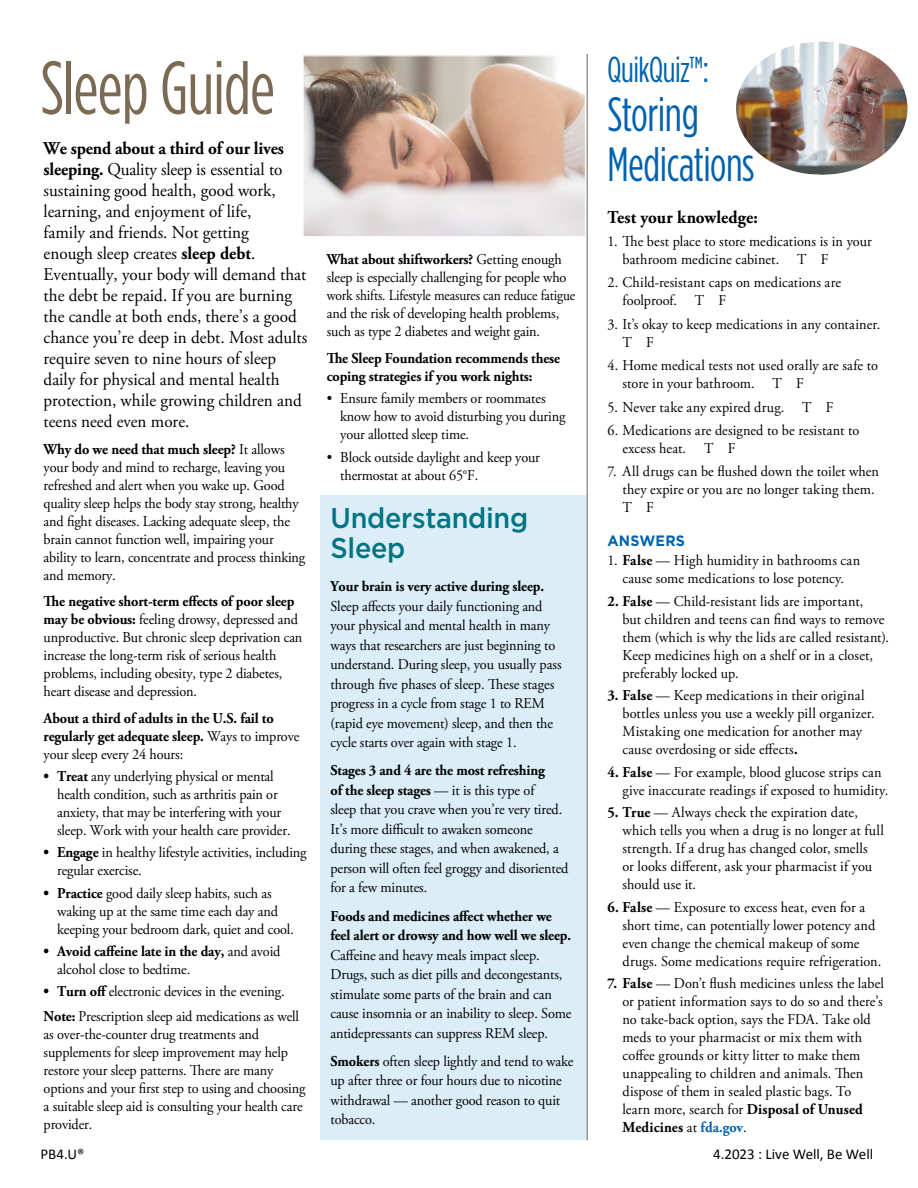
<style>
.page{position:relative;width:918px;height:1188px;background:#fff}
.page>*{position:absolute;margin:0;border:0;box-sizing:border-box;transform-origin:0 0}
.Main_Body_Text_HOPE{font:75px "Gotham Condensed";letter-spacing:-.015em;color:#7c6a55;scale:.95 1}
.Subhead_HOPE__sans_s{font:48px/49.5px "Gotham Condensed";letter-spacing:-.01em;color:#0061af;scale:.95 1}
.Subhead_HOPE__sans_s-2{font:36px "Gotham Condensed";letter-spacing:-.02em;color:#0061af;scale:.95 1}
.t1{font:500 28.5px/30px "Gotham";letter-spacing:-.01em;color:#007482;scale:.95 1}
.t2{font:18px/21px "Adobe Garamond Pro";color:#000;scale:.95 1}
.Main_Body_Text_HOPE-2{font:700 18px "Adobe Garamond Pro";letter-spacing:.005em;color:#000;scale:.95 1}
.Main_Body_Text_HOPE-3{font:15px/18px "Adobe Garamond Pro";letter-spacing:-.01em;color:#000;scale:.95 1}
.Main_Body_Text_HOPE-4{font:15px/18px "Adobe Garamond Pro";letter-spacing:.01em;color:#000;scale:.95 1}
.t3{font:700 15px/18px "Adobe Garamond Pro";letter-spacing:-.01em;color:#000;scale:.95 1}
.Main_Body_Text_HOPE-5{font:15px "Adobe Garamond Pro";letter-spacing:.015em;color:#000;scale:.95 1}
.subhead{font:15px "Calibri";letter-spacing:-.005em;color:#000}
.Main_Body_Text_HOPE-6{font:700 15px "Gotham";letter-spacing:.01em;color:#0061af;scale:.95 1}
.s1{font-weight:700}
.s2{font-weight:400}
.s3{font-weight:700;color:#0066b3}
</style>
<div class="page">
<div style="left:320px;top:495px;width:267px;height:645px;background:#dbedf7"></div>
<img style="left:736px;top:42px;width:172px;height:133px">
<hr style="left:586px;top:54px;width:2px;height:1086px;background:#999791">
<img style="left:305px;top:58px;width:279px;height:177px">
<div style="left:303px;top:56px;width:283px;height:181px;border:1px solid #fff"></div>
<p class="Main_Body_Text_HOPE" style="left:40px;top:45px;width:248px">Sleep Guide</p>
<p class="t2" style="left:44px;top:138px;width:279px"><span class="s1">We spend about a third of our lives sleeping.</span> Quality sleep is essential to sustaining good health, good work, learning, and enjoyment of life,<br>family and friends. Not getting<br>enough sleep creates <span class="s1">sleep debt</span>.<br>Eventually, your body will demand that the debt be repaid. If you are burning the candle at both ends, there’s a good chance you’re deep in debt. Most adults require seven to nine hours of sleep daily for physical and mental health protection, while growing children and teens need even more.</p>
<p class="Main_Body_Text_HOPE-3" style="left:44px;top:440px;width:277px"><span class="s1">Why do we need that much sleep?</span> It allows your body and mind to recharge, leaving you refreshed and alert when you wake up. Good quality sleep helps the body stay strong, healthy and fight diseases. Lacking adequate sleep, the brain cannot function well, impairing your ability to learn, concentrate and process thinking and memory.</p>
<p class="Main_Body_Text_HOPE-3" style="left:44px;top:593px;width:274px"><span class="s1">The negative short-term effects of poor sleep may be obvious:</span> feeling drowsy, depressed and unproductive. But chronic sleep deprivation can increase the long-term risk of serious health problems, including obesity, type 2 diabetes, heart disease and depression.</p>
<p class="t3" style="left:44px;top:709px;width:271px">About a third of adults in the U.S. fail to regularly get adequate sleep. <span class="s2">Ways to improve your sleep every 24 hours:</span></p>
<p class="Main_Body_Text_HOPE-3" style="left:57px;top:768px;width:247px;text-indent:-13px"><span class="s1">• Treat</span> any underlying physical or mental health condition, such as arthritis pain or anxiety, that may be interfering with your sleep. Work with your health care provider.</p>
<p class="Main_Body_Text_HOPE-3" style="left:57px;top:844px;width:264px;text-indent:-13px"><span class="s1">• Engage</span> in healthy lifestyle activities, including regular exercise.</p>
<p class="Main_Body_Text_HOPE-3" style="left:57px;top:885px;width:251px;text-indent:-13px"><span class="s1">• Practice</span> good daily sleep habits, such as waking up at the same time each day and keeping your bedroom dark, quiet and cool.</p>
<p class="Main_Body_Text_HOPE-3" style="left:57px;top:943px;width:237px;text-indent:-13px"><span class="s1">• Avoid caffeine late in the day,</span> and avoid alcohol close to bedtime.</p>
<p class="Main_Body_Text_HOPE-3" style="left:44px;top:983px;width:255px"><span class="s1">• Turn off</span> electronic devices in the evening.</p>
<p class="Main_Body_Text_HOPE-3" style="left:44px;top:1008px;width:277px"><span class="s1">Note:</span> Prescription sleep aid medications as well as over-the-counter drug treatments and supplements for sleep improvement may help restore your sleep patterns. There are many options and your first step to using and choosing a suitable sleep aid is consulting your health care provider.</p>
<p class="Main_Body_Text_HOPE-3" style="left:327px;top:251px;width:263px"><span class="s1">What about shiftworkers?</span> Getting enough sleep is especially challenging for people who work shifts. Lifestyle measures can reduce fatigue and the risk of developing health problems, such as type 2 diabetes and weight gain.</p>
<p class="t3" style="left:327px;top:349px;width:247px">The Sleep Foundation recommends these coping strategies if you work nights:</p>
<p class="Main_Body_Text_HOPE-3" style="left:340px;top:390px;width:238px;text-indent:-13px">• Ensure family members or roommates know how to avoid disturbing you during your allotted sleep time.</p>
<p class="Main_Body_Text_HOPE-3" style="left:340px;top:448px;width:212px;text-indent:-14px">• Block outside daylight and keep your thermostat at about 65°F.</p>
<p class="t1" style="left:330px;top:503px;width:210px">Understanding<br>Sleep</p>
<p class="Main_Body_Text_HOPE-3" style="left:330px;top:577px;width:245px;line-height:19.5px"><span class="s1">Your brain is very active during sleep.<br></span>Sleep affects your daily functioning and your physical and mental health in many ways that researchers are just beginning to understand. During sleep, you usually pass through five phases of sleep. These stages progress in a cycle from stage 1 to REM (rapid eye movement) sleep, and then the cycle starts over again with stage 1.</p>
<p class="Main_Body_Text_HOPE-3" style="left:330px;top:762px;width:252px;line-height:19.5px"><span class="s1">Stages 3 and 4 are the most refreshing<br>of the sleep stages</span> — it is this type of<br>sleep that you crave when you’re very tired.<br>It’s more difficult to awaken someone during these stages, and when awakened, a person will often feel groggy and disoriented for a few minutes.</p>
<p class="Main_Body_Text_HOPE-3" style="left:330px;top:907px;width:255px;line-height:19.5px"><span class="s1">Foods and medicines affect whether we feel alert or drowsy and how well we sleep.<br></span>Caffeine and heavy meals impact sleep.<br>Drugs, such as diet pills and decongestants, stimulate some parts of the brain and can cause insomnia or an inability to sleep. Some antidepressants can suppress REM sleep.</p>
<p class="Main_Body_Text_HOPE-3" style="left:330px;top:1052px;width:257px;line-height:19.5px"><span class="s1">Smokers</span> often sleep lightly and tend to wake up after three or four hours due to nicotine withdrawal — another good reason to quit tobacco.</p>
<p class="Subhead_HOPE__sans_s-2" style="left:608px;top:49px;width:108px">QuikQuiz™:</p>
<p class="Subhead_HOPE__sans_s" style="left:608px;top:89px;width:156px">Storing<br>Medications</p>
<p class="Main_Body_Text_HOPE-2" style="left:608px;top:206px;width:160px">Test your knowledge:</p>
<p class="Main_Body_Text_HOPE-3" style="left:623px;top:233px;width:264px;text-indent:-15px">1. The best place to store medications is in your bathroom medicine cabinet. T F</p>
<p class="Main_Body_Text_HOPE-3" style="left:623px;top:274px;width:232px;text-indent:-15px">2. Child-resistant caps on medications are foolproof. T F</p>
<p class="Main_Body_Text_HOPE-3" style="left:623px;top:316px;width:273px;text-indent:-15px">3. It’s okay to keep medications in any container.<br>T F</p>
<p class="Main_Body_Text_HOPE-3" style="left:623px;top:357px;width:270px;text-indent:-15px">4. Home medical tests not used orally are safe to store in your bathroom. T F</p>
<p class="Main_Body_Text_HOPE-5" style="left:608px;top:398px;width:239px">5. Never take any expired drug. T F</p>
<p class="Main_Body_Text_HOPE-4" style="left:623px;top:422px;width:251px;text-indent:-15px">6. Medications are designed to be resistant to excess heat. T F</p>
<p class="Main_Body_Text_HOPE-4" style="left:623px;top:463px;width:272px;text-indent:-15px">7. All drugs can be flushed down the toilet when they expire or you are no longer taking them.<br>T F</p>
<p class="Main_Body_Text_HOPE-6" style="left:607px;top:531px;width:83px">ANSWERS</p>
<p class="Main_Body_Text_HOPE-3" style="left:608px;top:552px;width:267px;text-align:center">1. <span class="s1">False</span> — High humidity in bathrooms can cause some medications to lose potency.</p>
<p class="Main_Body_Text_HOPE-4" style="left:623px;top:593px;width:282px;text-indent:-15px"><span class="s1">2. False</span> — Child-resistant lids are important,<br>but children and teens can find ways to remove them (which is why the lids are called resistant).<br>Keep medicines high on a shelf or in a closet, preferably locked up.</p>
<p class="Main_Body_Text_HOPE-4" style="left:623px;top:687px;width:267px;text-indent:-15px"><span class="s1">3. False</span> — Keep medications in their original bottles unless you use a weekly pill organizer.<br>Mistaking one medication for another may cause overdosing or side effects<span class="s1">.</span></p>
<p class="Main_Body_Text_HOPE-4" style="left:623px;top:764px;width:281px;text-indent:-15px"><span class="s1">4. False</span> — For example, blood glucose strips can give inaccurate readings if exposed to humidity.</p>
<p class="Main_Body_Text_HOPE-4" style="left:623px;top:804px;width:277px;text-indent:-15px"><span class="s1">5. True</span> — Always check the expiration date, which tells you when a drug is no longer at full strength. If a drug has changed color, smells<br>or looks different, ask your pharmacist if you should use it.</p>
<p class="Main_Body_Text_HOPE-3" style="left:623px;top:898px;width:274px;text-indent:-15px"><span class="s1">6. False</span> — Exposure to excess heat, even for a short time, can potentially lower potency and even change the chemical makeup of some drugs. Some medications require refrigeration.</p>
<p class="Main_Body_Text_HOPE-4" style="left:623px;top:975px;width:277px;text-indent:-15px"><span class="s1">7. False</span> — Don’t flush medicines unless the label or patient information says to do so and there’s no take-back option, says the FDA. Take old meds to your pharmacist or mix them with coffee grounds or kitty litter to make them unappealing to children and animals. Then dispose of them in sealed plastic bags. To<br>learn more, search for <span class="s1">Disposal of Unused Medicines</span> at <span class="s3">fda.gov</span>.</p>
<p class="subhead" style="left:40px;top:1145px;width:45px">PB4.U®</p>
<p class="subhead" style="left:713px;top:1145px;width:162px">4.2023 : Live Well, Be Well</p>
</div>
